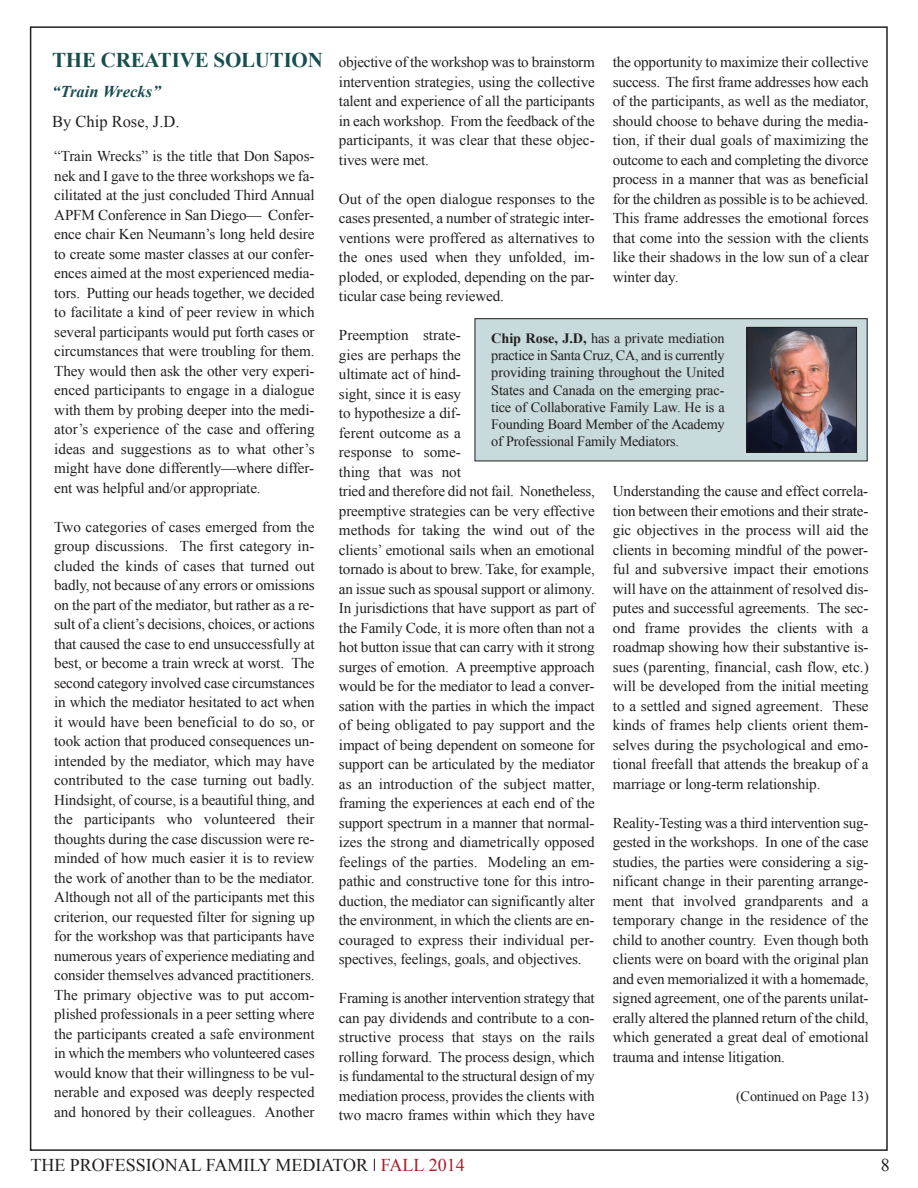
<style>
.page{position:relative;width:918px;height:1188px;background:#fff}
.page>*{position:absolute;margin:0;border:0;box-sizing:border-box;transform-origin:0 0}
.t1{font:700 21px "Times New Roman";letter-spacing:-.01em;color:#184e4f}
.t2{font:18px "Times New Roman";color:#231f20}
.t3{font:16.5px "Times New Roman";color:#231f20}
.t4{font:italic 700 16.5px "Times New Roman";letter-spacing:.005em;color:#184e4f}
.t5{font:15px/19.5px "Times New Roman";letter-spacing:-.01em;color:#231f20;text-align:justify}
.t6{font:14.25px/17.1px "Times New Roman";letter-spacing:-.015em;color:#231f20;text-align:justify}
.s1{font-weight:700}
.s2{color:#a81e28}
</style>
<div class="page">
<svg style="left:374px;top:1159px;width:1px;height:12px"></svg>
<div style="left:475px;top:319px;width:392px;height:142px;background:#c8dadc"></div>
<div style="left:475px;top:318px;width:393px;height:143px;border:1px solid #231f20"></div>
<img style="left:748px;top:329px;width:107px;height:122px">
<div style="left:746px;top:327px;width:111px;height:126px;border:1px solid #231f20"></div>
<h1 class="t1" style="left:52px;top:48px;width:272px">THE CREATIVE SOLUTION</h1>
<p class="t4" style="left:52px;top:82px;width:110px">“Train Wrecks”</p>
<p class="t3" style="left:52px;top:112px;width:129px">By Chip Rose, J.D.</p>
<p class="t5" style="left:54px;top:146px;width:262px">“Train Wrecks” is the title that Don Sapos&shy;nek and I gave to the three workshops we fa&shy;cilitated at the just concluded Third Annual APFM Conference in San Diego— Confer&shy;ence chair Ken Neumann’s long held desire to create some master classes at our confer&shy;ences aimed at the most experienced media&shy;tors. Putting our heads together, we decided to facilitate a kind of peer review in which several participants would put forth cases or circumstances that were troubling for them.<br>They would then ask the other very experi&shy;enced participants to engage in a dialogue with them by probing deeper into the medi&shy;ator’s experience of the case and offering ideas and suggestions as to what other’s might have done differently—where differ&shy;ent was helpful and/or appropriate.</p>
<p class="t5" style="left:54px;top:517px;width:262px">Two categories of cases emerged from the group discussions. The first category in&shy;cluded the kinds of cases that turned out badly, not because of any errors or omissions on the part of the mediator, but rather as a re&shy;sult of a client’s decisions, choices, or actions that caused the case to end unsuccessfully at best, or become a train wreck at worst. The second category involved case circumstances in which the mediator hesitated to act when it would have been beneficial to do so, or took action that produced consequences un&shy;intended by the mediator, which may have contributed to the case turning out badly.<br>Hindsight, of course, is a beautiful thing, and the participants who volunteered their thoughts during the case discussion were re&shy;minded of how much easier it is to review the work of another than to be the mediator.<br>Although not all of the participants met this criterion, our requested filter for signing up for the workshop was that participants have numerous years of experience mediating and consider themselves advanced practitioners.<br>The primary objective was to put accom&shy;plished professionals in a peer setting where the participants created a safe environment in which the members who volunteered cases would know that their willingness to be vul&shy;nerable and exposed was deeply respected and honored by their colleagues. Another</p>
<p class="t5" style="left:339px;top:52px;width:257px">objective of the workshop was to brainstorm intervention strategies, using the collective talent and experience of all the participants in each workshop. From the feedback of the participants, it was clear that these objec&shy;tives were met.</p>
<p class="t5" style="left:339px;top:189px;width:257px">Out of the open dialogue responses to the cases presented, a number of strategic inter&shy;ventions were proffered as alternatives to the ones used when they unfolded, im&shy;ploded, or exploded, depending on the par&shy;ticular case being reviewed.</p>
<p class="t5" style="left:339px;top:325px;width:257px;text-align:left">Preemption strate-<br>gies are perhaps the<br>ultimate act of hind-<br>sight, since it is easy<br>to hypothesize a dif-<br>ferent outcome as a<br>response to some-<br>thing that was not<br>tried and therefore did not fail. Nonetheless, preemptive strategies can be very effective methods for taking the wind out of the clients’ emotional sails when an emotional tornado is about to brew. Take, for example, an issue such as spousal support or alimony.<br>In jurisdictions that have support as part of the Family Code, it is more often than not a hot button issue that can carry with it strong surges of emotion. A preemptive approach would be for the mediator to lead a conver&shy;sation with the parties in which the impact of being obligated to pay support and the impact of being dependent on someone for support can be articulated by the mediator as an introduction of the subject matter, framing the experiences at each end of the support spectrum in a manner that normal&shy;izes the strong and diametrically opposed feelings of the parties. Modeling an em&shy;pathic and constructive tone for this intro&shy;duction, the mediator can significantly alter the environment, in which the clients are en&shy;couraged to express their individual per&shy;spectives, feelings, goals, and objectives.</p>
<p class="t5" style="left:339px;top:988px;width:257px">Framing is another intervention strategy that can pay dividends and contribute to a con&shy;structive process that stays on the rails rolling forward. The process design, which is fundamental to the structural design of my mediation process, provides the clients with two macro frames within which they have</p>
<p class="t5" style="left:613px;top:52px;width:257px">the opportunity to maximize their collective success. The first frame addresses how each of the participants, as well as the mediator, should choose to behave during the media&shy;tion, if their dual goals of maximizing the outcome to each and completing the divorce process in a manner that was as beneficial for the children as possible is to be achieved.<br>This frame addresses the emotional forces that come into the session with the clients like their shadows in the low sun of a clear winter day.</p>
<p class="t6" style="left:491px;top:330px;width:235px"><span class="s1">Chip Rose, J.D,</span> has a private mediation practice in Santa Cruz, CA, and is currently providing training throughout the United States and Canada on the emerging prac&shy;tice of Collaborative Family Law. He is a Founding Board Member of the Academy of Professional Family Mediators.</p>
<p class="t5" style="left:613px;top:481px;width:257px">Understanding the cause and effect correla&shy;tion between their emotions and their strate&shy;gic objectives in the process will aid the clients in becoming mindful of the power&shy;ful and subversive impact their emotions will have on the attainment of resolved dis&shy;putes and successful agreements. The sec&shy;ond frame provides the clients with a roadmap showing how their substantive is&shy;sues (parenting, financial, cash flow, etc.) will be developed from the initial meeting to a settled and signed agreement. These kinds of frames help clients orient them&shy;selves during the psychological and emo&shy;tional freefall that attends the breakup of a marriage or long-term relationship.</p>
<p class="t5" style="left:613px;top:813px;width:257px">Reality-Testing was a third intervention sug&shy;gested in the workshops. In one of the case studies, the parties were considering a sig&shy;nificant change in their parenting arrange&shy;ment that involved grandparents and a temporary change in the residence of the child to another country. Even though both clients were on board with the original plan and even memorialized it with a homemade, signed agreement, one of the parents unilat&shy;erally altered the planned return of the child, which generated a great deal of emotional trauma and intense litigation.</p>
<p class="t6" style="left:736px;top:1087px;width:134px">(Continued on Page 13)</p>
<p class="t2" style="left:30px;top:1155px;width:436px">THE PROFESSIONAL FAMILY MEDIATOR <span class="s2">FALL 2014</span></p>
<p class="t2" style="left:881px;top:1155px;width:10px">8</p>
</div>
